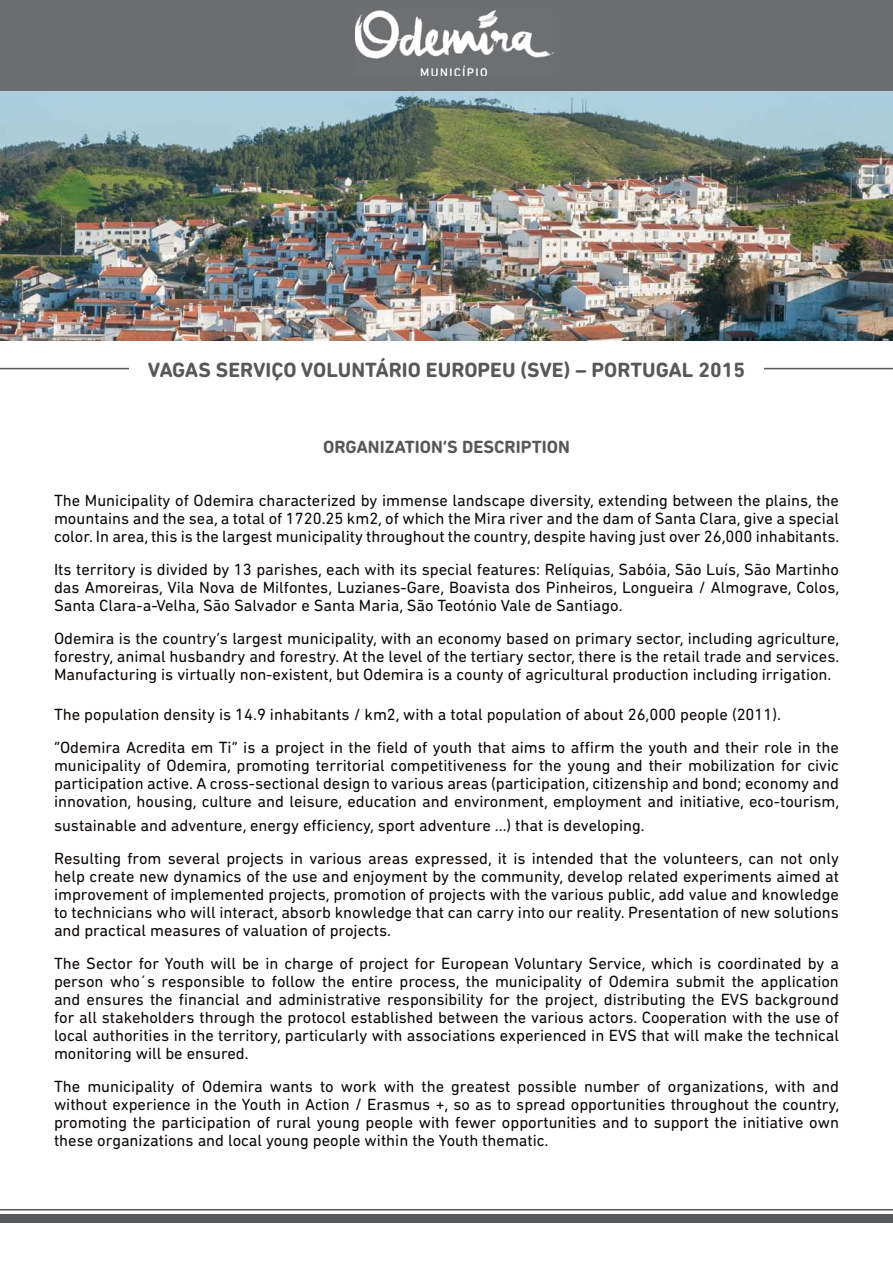
<style>
.page{position:relative;width:893px;height:1263px;background:#fff}
.page>*{position:absolute;margin:0;border:0;box-sizing:border-box;transform-origin:0 0}
.t1{font:700 21px "DIN Next Rounded LT Pro";color:#57585a}
.t2{font:700 18px "DIN Next Rounded LT Pro";color:#57585a}
.t3{font:16.5px/18px "DIN Next Rounded LT Pro";color:#0c0806;text-align:justify}
</style>
<div class="page">
<hr style="left:0;top:1209px;width:893px;height:1px;background:#57585a">
<div style="left:0;top:1214px;width:893px;height:9px;background:#57585a"></div>
<div style="left:0;top:0;width:893px;height:91px;background:#6c6d70"></div>
<img style="left:355px;top:9px;width:199px;height:67px">
<hr style="left:0;top:368px;width:129px;height:1px;background:#57585a">
<hr style="left:764px;top:368px;width:129px;height:1px;background:#57585a">
<img style="left:0;top:92px;width:893px;height:248px">
<p class="t1" style="left:148px;top:358px;width:599px">VAGAS SERVIÇO VOLUNTÁRIO EUROPEU (SVE) – PORTUGAL 2015</p>
<p class="t2" style="left:323px;top:437px;width:248px">ORGANIZATION’S DESCRIPTION</p>
<p class="t3" style="left:54px;top:491px;width:787px">The Municipality of Odemira characterized by immense landscape diversity, extending between the plains, the mountains and the sea, a total of 1720.25 km2, of which the Mira river and the dam of Santa Clara, give a special color. In area, this is the largest municipality throughout the country, despite having just over 26,000 inhabitants.</p>
<p class="t3" style="left:54px;top:560px;width:787px">Its territory is divided by 13 parishes, each with its special features: Relíquias, Sabóia, São Luís, São Martinho das Amoreiras, Vila Nova de Milfontes, Luzianes-Gare, Boavista dos Pinheiros, Longueira / Almograve, Colos, Santa Clara-a-Velha, São Salvador e Santa Maria, São Teotónio Vale de Santiago.</p>
<p class="t3" style="left:54px;top:629px;width:787px">Odemira is the country’s largest municipality, with an economy based on primary sector, including agriculture, forestry, animal husbandry and forestry. At the level of the tertiary sector, there is the retail trade and services.<br>Manufacturing is virtually non-existent, but Odemira is a county of agricultural production including irrigation.</p>
<p class="t3" style="left:54px;top:697px;width:786px;line-height:33px">The population density is 14.9 inhabitants / km2, with a total population of about 26,000 people (2011). “Odemira Acredita em Ti” is a project in the field of youth that aims to affirm the youth and their role in the</p>
<p class="t3" style="left:54px;top:756px;width:787px">municipality of Odemira, promoting territorial competitiveness for the young and their mobilization for civic participation active. A cross-sectional design to various areas (participation, citizenship and bond; economy and innovation, housing, culture and leisure, education and environment, employment and initiative, eco-tourism,</p>
<p class="t3" style="left:54px;top:809px;width:786px;line-height:33px">sustainable and adventure, energy efficiency, sport adventure ...) that is developing.<br>Resulting from several projects in various areas expressed, it is intended that the volunteers, can not only</p>
<p class="t3" style="left:54px;top:868px;width:786px">help create new dynamics of the use and enjoyment by the community, develop related experiments aimed at improvement of implemented projects, promotion of projects with the various public, add value and knowledge to technicians who will interact, absorb knowledge that can carry into our reality. Presentation of new solutions and practical measures of valuation of projects.</p>
<p class="t3" style="left:54px;top:955px;width:787px">The Sector for Youth will be in charge of project for European Voluntary Service, which is coordinated by a person who´s responsible to follow the entire process, the municipality of Odemira submit the application and ensures the financial and administrative responsibility for the project, distributing the EVS background for all stakeholders through the protocol established between the various actors. Cooperation with the use of local authorities in the territory, particularly with associations experienced in EVS that will make the technical monitoring will be ensured.</p>
<p class="t3" style="left:54px;top:1078px;width:787px">The municipality of Odemira wants to work with the greatest possible number of organizations, with and without experience in the Youth in Action / Erasmus +, so as to spread opportunities throughout the country, promoting the participation of rural young people with fewer opportunities and to support the initiative own these organizations and local young people within the Youth thematic.</p>
</div>
